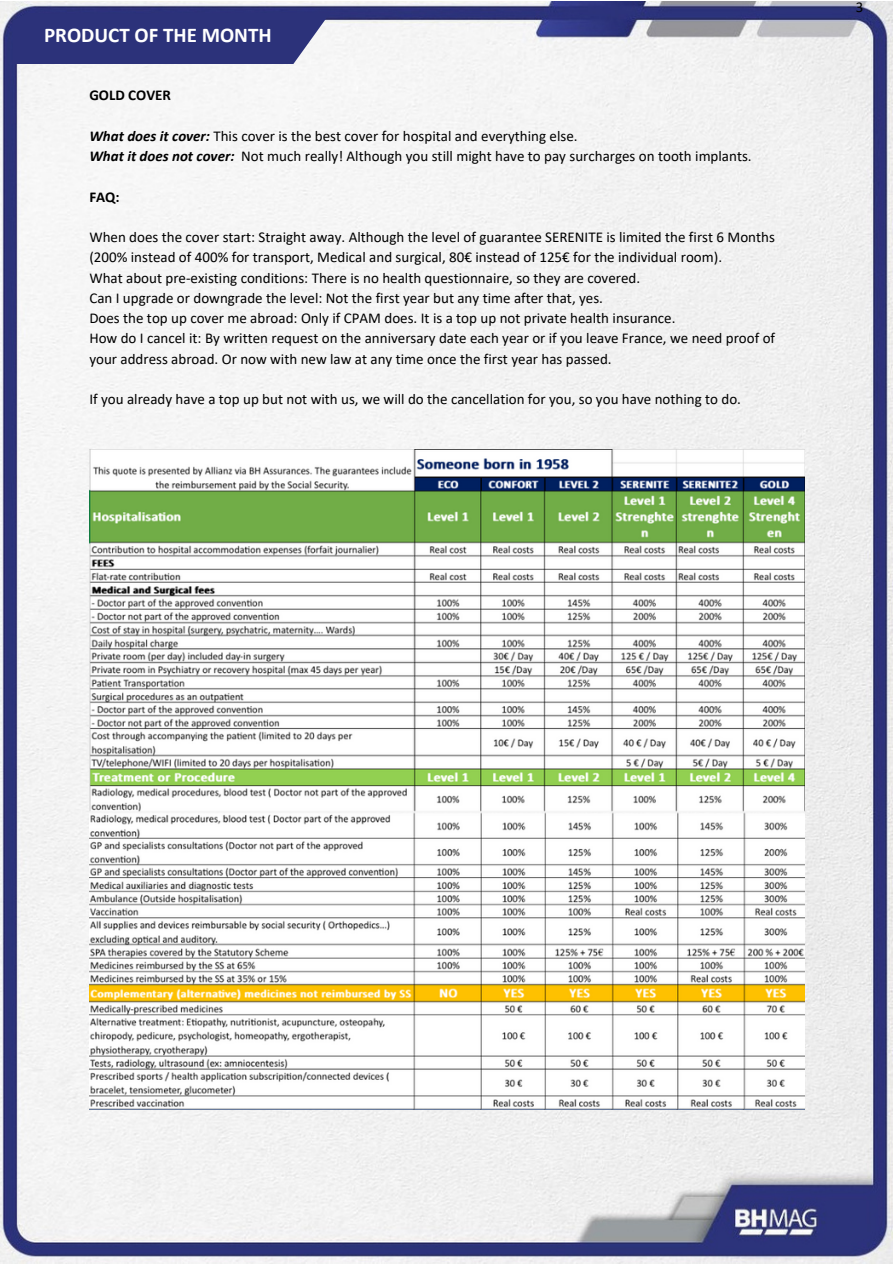
<style>
.page{position:relative;width:893px;height:1264px;background:#fff}
.page>*{position:absolute;margin:0;border:0;box-sizing:border-box;transform-origin:0 0}
.t1{font:700 21px "Calibri";color:#fff}
.t2{font:15px/20.2px "Calibri";color:#000}
.t3{font:700 15px "Calibri";color:#000}
.s1{font-weight:700;font-style:italic}
</style>
<div class="page">
<img style="left:0;top:1px;width:892px;height:1262px">
<div style="left:12px;top:13px;width:318px;height:51px;background:#2c327a"></div>
<img style="left:89px;top:450px;width:715px;height:659px">
<p class="t1" style="left:44px;top:26px;width:229px">PRODUCT OF THE MONTH</p>
<p class="t3" style="left:89px;top:89px;width:83px">GOLD COVER</p>
<h2 class="t2" style="left:89px;top:127px;width:489px"><span class="s1">What does it cover:</span> This cover is the best cover for hospital and everything else.</h2>
<p class="t2" style="left:89px;top:147px;width:663px"><span class="s1">What it does not cover:</span> Not much really! Although you still might have to pay surcharges on tooth implants.</p>
<p class="t3" style="left:89px;top:190px;width:32px">FAQ:</p>
<p class="t2" style="left:89px;top:228px;width:687px">When does the cover start: Straight away. Although the level of guarantee SERENITE is limited the first 6 Months (200% instead of 400% for transport, Medical and surgical, 80€ instead of 125€ for the individual room).</p>
<p class="t2" style="left:89px;top:269px;width:552px">What about pre-existing conditions: There is no health questionnaire, so they are covered.</p>
<p class="t2" style="left:89px;top:289px;width:515px">Can I upgrade or downgrade the level: Not the first year but any time after that, yes.</p>
<p class="t2" style="left:89px;top:309px;width:587px">Does the top up cover me abroad: Only if CPAM does. It is a top up not private health insurance.</p>
<p class="t2" style="left:89px;top:329px;width:687px">How do I cancel it: By written request on the anniversary date each year or if you leave France, we need proof of your address abroad. Or now with new law at any time once the first year has passed.</p>
<p class="t2" style="left:89px;top:390px;width:653px">If you already have a top up but not with us, we will do the cancellation for you, so you have nothing to do.</p>
<h2 class="t2" style="left:855px;top:-2px;width:9px">3</h2>
</div>
